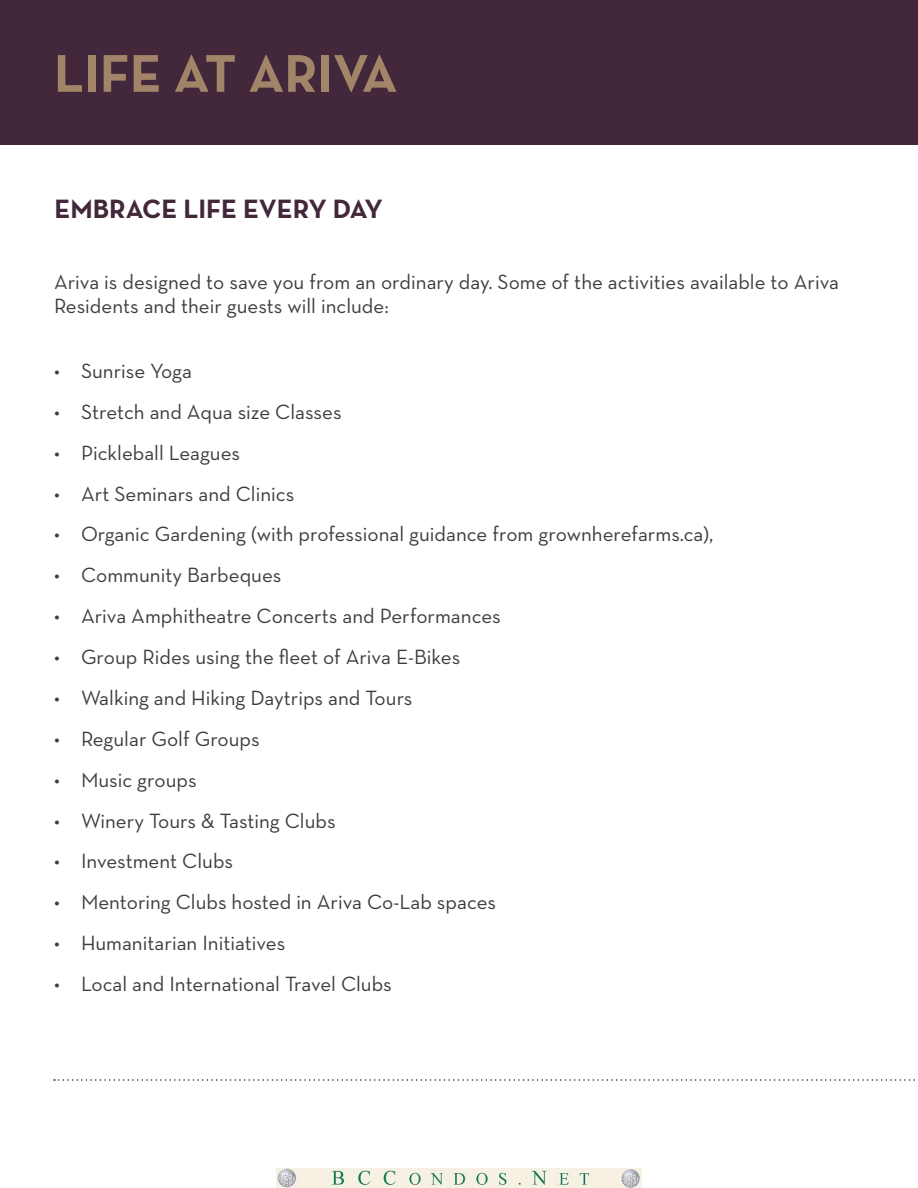
<style>
.page{position:relative;width:918px;height:1188px;background:#fff}
.page>*{position:absolute;margin:0;border:0;box-sizing:border-box;transform-origin:0 0}
.t1{font:700 54px "Neutra Text";color:#a28568}
.t2{font:700 27px "Neutra Text";color:#43273a}
.t3{font:21px/24px "Neutra Text";color:#3e3e3f}
</style>
<div class="page">
<div style="left:0;top:0;width:918px;height:145px;background:#43273a"></div>
<svg style="left:54px;top:1079px;width:861px;height:2px"></svg>
<img style="left:277px;top:1168px;width:365px;height:20px">
<p class="t1" style="left:54px;top:40px;width:345px">LIFE AT ARIVA</p>
<p class="t2" style="left:54px;top:192px;width:330px">EMBRACE LIFE EVERY DAY</p>
<p class="t3" style="left:54px;top:270px;width:787px">Ariva is designed to save you from an ordinary day. Some of the activities available to Ariva<br>Residents and their guests will include:</p>
<p class="t3" style="left:54px;top:358px;width:140px">• Sunrise Yoga</p>
<p class="t3" style="left:54px;top:399px;width:289px">• Stretch and Aqua size Classes</p>
<p class="t3" style="left:54px;top:440px;width:188px">• Pickleball Leagues</p>
<p class="t3" style="left:54px;top:481px;width:242px">• Art Seminars and Clinics</p>
<p class="t3" style="left:54px;top:522px;width:661px">• Organic Gardening (with professional guidance from grownherefarms.ca),</p>
<p class="t3" style="left:54px;top:563px;width:229px">• Community Barbeques</p>
<p class="t3" style="left:54px;top:604px;width:448px">• Ariva Amphitheatre Concerts and Performances</p>
<p class="t3" style="left:54px;top:645px;width:408px">• Group Rides using the fleet of Ariva E-Bikes</p>
<p class="t3" style="left:54px;top:685px;width:360px">• Walking and Hiking Daytrips and Tours</p>
<p class="t3" style="left:54px;top:726px;width:207px">• Regular Golf Groups</p>
<p class="t3" style="left:54px;top:767px;width:144px">• Music groups</p>
<p class="t3" style="left:54px;top:808px;width:283px">• Winery Tours &amp; Tasting Clubs</p>
<p class="t3" style="left:54px;top:849px;width:181px">• Investment Clubs</p>
<p class="t3" style="left:54px;top:890px;width:444px">• Mentoring Clubs hosted in Ariva Co-Lab spaces</p>
<p class="t3" style="left:54px;top:931px;width:233px">• Humanitarian Initiatives</p>
<p class="t3" style="left:54px;top:972px;width:339px">• Local and International Travel Clubs</p>
</div>
